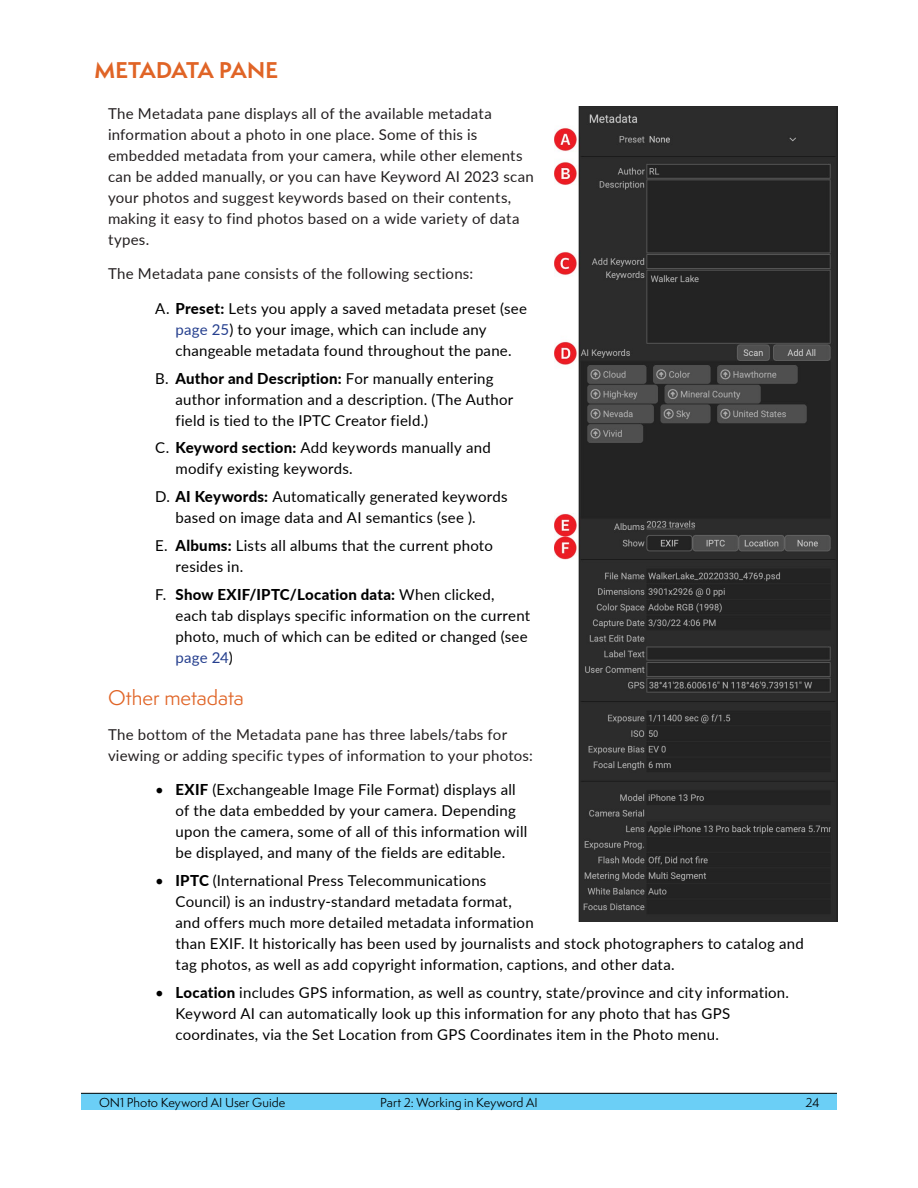
<style>
.page{position:relative;width:918px;height:1188px;background:#fff}
.page>*{position:absolute;margin:0;border:0;box-sizing:border-box;transform-origin:0 0}
.t1{font:700 21px "Semplicita Pro";letter-spacing:-.015em;color:#e06426}
.t2{font:19.5px "Semplicita Pro";color:#e06426}
.t3{font:15px/21px "Lato";letter-spacing:.015em;color:#000}
.t4{font:15px/21px "Lato";letter-spacing:.015em;color:#231f20}
.t5{font:12px "Semplicita Pro";letter-spacing:.005em;color:#000}
.s1{font-weight:800}
.s2{color:#253f8e}
</style>
<div class="page">
<div style="left:81px;top:1094px;width:756px;height:16px;background:#6bcff6"></div>
<hr style="left:81px;top:1093px;width:756px;height:1px;background:#000">
<img style="left:554px;top:107px;width:283px;height:815px">
<h1 class="t1" style="left:94px;top:54px;width:185px">METADATA PANE</h1>
<p class="t4" style="left:108px;top:102px;width:427px">The Metadata pane displays all of the available metadata information about a photo in one place. Some of this is embedded metadata from your camera, while other elements can be added manually, or you can have Keyword AI 2023 scan your photos and suggest keywords based on their contents, making it easy to find photos based on a wide variety of data types.</p>
<p class="t4" style="left:108px;top:263px;width:367px">The Metadata pane consists of the following sections:</p>
<p class="t3" style="left:176px;top:297px;width:353px;text-indent:-20px">A. <span class="s1">Preset:</span> Lets you apply a saved metadata preset (see <span class="s2">page 25</span>) to your image, which can include any changeable metadata found throughout the pane.</p>
<p class="t3" style="left:176px;top:367px;width:339px;text-indent:-20px">B. <span class="s1">Author and Description:</span> For manually entering author information and a description. (The Author field is tied to the IPTC Creator field.)</p>
<p class="t3" style="left:176px;top:437px;width:317px;text-indent:-20px">C. <span class="s1">Keyword section:</span> Add keywords manually and modify existing keywords.</p>
<p class="t3" style="left:176px;top:486px;width:334px;text-indent:-20px">D. <span class="s1">AI Keywords:</span> Automatically generated keywords based on image data and AI semantics (see ).</p>
<p class="t3" style="left:176px;top:534px;width:319px;text-indent:-20px">E. <span class="s1">Albums:</span> Lists all albums that the current photo resides in.</p>
<p class="t3" style="left:176px;top:583px;width:356px;text-indent:-20px">F. <span class="s1">Show EXIF/IPTC/Location data:</span> When clicked,<br>each tab displays specific information on the current photo, much of which can be edited or changed (see <span class="s2">page 24</span>)</p>
<h2 class="t2" style="left:108px;top:684px;width:137px">Other metadata</h2>
<p class="t4" style="left:108px;top:723px;width:427px">The bottom of the Metadata pane has three labels/tabs for viewing or adding specific types of information to your photos:</p>
<p class="t3" style="left:176px;top:779px;width:353px;text-indent:-20px">• <span class="s1">EXIF</span> (Exchangeable Image File Format) displays all of the data embedded by your camera. Depending upon the camera, some of all of this information will be displayed, and many of the fields are editable.</p>
<p class="t3" style="left:176px;top:870px;width:630px;text-indent:-20px">• <span class="s1">IPTC</span> (International Press Telecommunications<br>Council) is an industry-standard metadata format,<br>and offers much more detailed metadata information<br>than EXIF. It historically has been used by journalists and stock photographers to catalog and tag photos, as well as add copyright information, captions, and other data.</p>
<p class="t3" style="left:176px;top:981px;width:615px;text-indent:-20px">• <span class="s1">Location</span> includes GPS information, as well as country, state/province and city information.<br>Keyword AI can automatically look up this information for any photo that has GPS coordinates, via the Set Location from GPS Coordinates item in the Photo menu.</p>
<p class="t5" style="left:99px;top:1094px;width:188px">ON1 Photo Keyword AI User Guide</p>
<p class="t5" style="left:380px;top:1094px;width:159px">Part 2: Working in Keyword AI</p>
<p class="t5" style="left:805px;top:1094px;width:16px">24</p>
</div>
